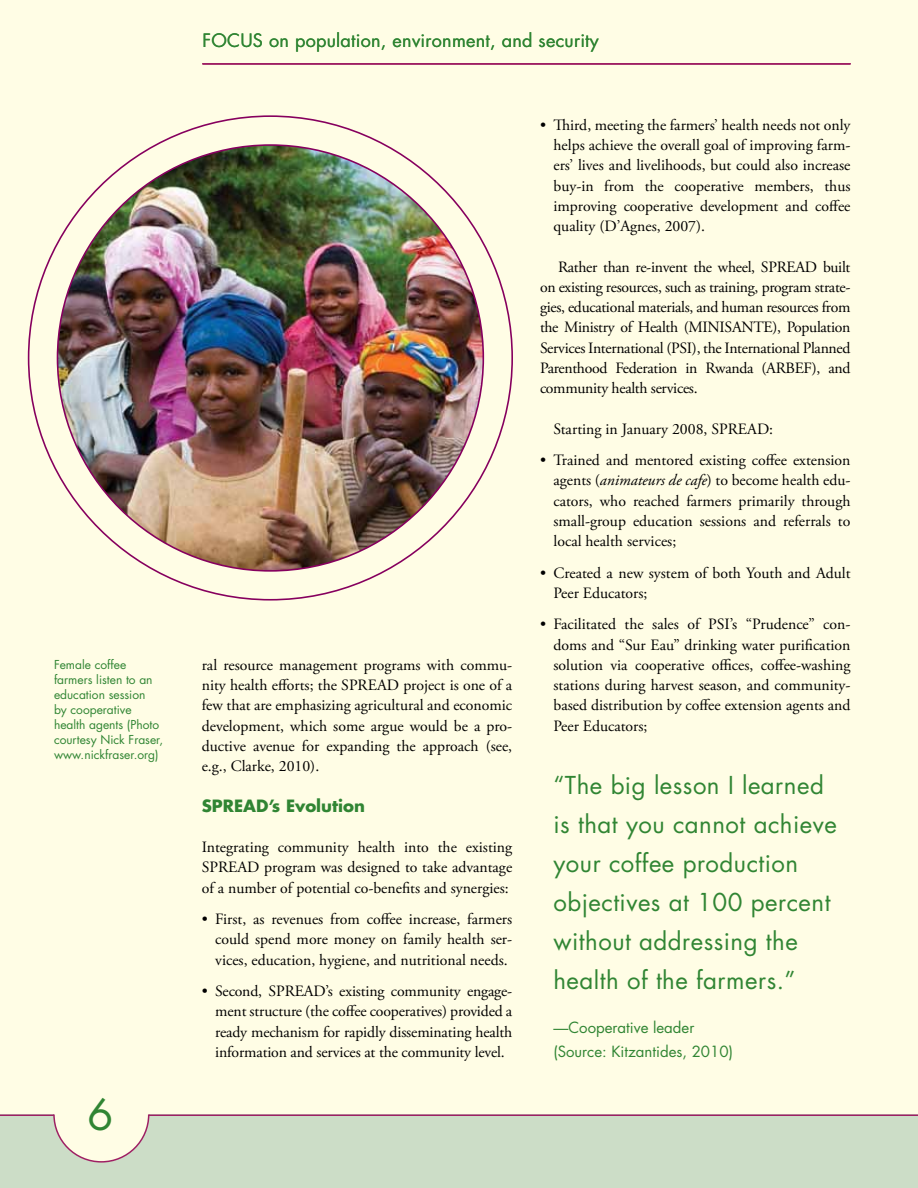
<style>
.page{position:relative;width:918px;height:1188px;background:#fffde5}
.page>*{position:absolute;margin:0;border:0;box-sizing:border-box;transform-origin:0 0}
.t1{font:42px "Futura";color:#308533}
.t2{font:40.5px "Futura";color:#308533}
.t3{font:24px/39px "Futura";letter-spacing:.02em;color:#308533}
.t4{font:18px "Futura";letter-spacing:.015em;color:#308533}
.t5{font:700 16.5px "Futura";color:#308533}
.t6{font:15.75px/20.2px "Adobe Garamond Pro";color:#000;text-align:justify}
.t7{font:15px/24px "Futura";color:#308533}
.t8{font:12px/15px "Futura";color:#308533}
.s1{font-style:italic}
</style>
<div class="page">
<div style="left:0;top:1114px;width:918px;height:74px;background:#ccddc7"></div>
<hr style="left:0;top:1114px;width:918px;height:2px;background:#9e1f63">
<svg style="left:52px;top:1114px;width:98px;height:49px"></svg>
<hr style="left:202px;top:63px;width:648px;height:1px;background:#9e1f63">
<img style="left:57px;top:145px;width:426px;height:426px;border-radius:213px">
<p class="t8" style="left:54px;top:657px;width:111px">Female coffee farmers listen to an education session<br>by cooperative health agents (Photo courtesy Nick Fraser, www.nickfraser.org)</p>
<h2 class="t2" style="left:88px;top:1082px;width:26px">6</h2>
<h1 class="t1" style="left:88px;top:1086px;width:27px">6</h1>
<p class="t4" style="left:202px;top:28px;width:398px">FOCUS on population, environment, and security</p>
<p class="t6" style="left:202px;top:655px;width:312px">ral resource management programs with commu&shy;nity health efforts; the SPREAD project is one of a few that are emphasizing agricultural and economic development, which some argue would be a pro&shy;ductive avenue for expanding the approach (see, e.g., Clarke, 2010).</p>
<p class="t5" style="left:202px;top:794px;width:165px">SPREAD’s Evolution</p>
<p class="t6" style="left:202px;top:838px;width:312px">Integrating community health into the existing SPREAD program was designed to take advantage of a number of potential co-benefits and synergies:</p>
<p class="t6" style="left:215px;top:910px;width:299px;text-indent:-13px">• First, as revenues from coffee increase, farmers could spend more money on family health ser&shy;vices, education, hygiene, and nutritional needs.</p>
<p class="t6" style="left:215px;top:982px;width:299px;text-indent:-13px">• Second, SPREAD’s existing community engage&shy;ment structure (the coffee cooperatives) provided a ready mechanism for rapidly disseminating health information and services at the community level.</p>
<p class="t6" style="left:553px;top:115px;width:299px;text-indent:-13px">• Third, meeting the farmers’ health needs not only helps achieve the overall goal of improving farm&shy;ers’ lives and livelihoods, but could also increase buy-in from the cooperative members, thus improving cooperative development and coffee quality (D’Agnes, 2007).</p>
<p class="t6" style="left:540px;top:257px;width:312px;text-indent:18px">Rather than re-invent the wheel, SPREAD built on existing resources, such as training, program strate&shy;gies, educational materials, and human resources from the Ministry of Health (MINISANTE), Population Services International (PSI), the International Planned Parenthood Federation in Rwanda (ARBEF), and community health services.</p>
<p class="t6" style="left:554px;top:419px;width:221px">Starting in January 2008, SPREAD:</p>
<p class="t6" style="left:554px;top:451px;width:298px;text-indent:-13px">• Trained and mentored existing coffee extension agents (<span class="s1">animateurs de cafe</span>) to become health edu&shy;cators, who reached farmers primarily through small-group education sessions and referrals to local health services;</p>
<p class="t6" style="left:554px;top:563px;width:299px;text-indent:-13px">• Created a new system of both Youth and Adult<br>Peer Educators;</p>
<p class="t6" style="left:554px;top:615px;width:299px;text-indent:-13px">• Facilitated the sales of PSI’s “Prudence” con&shy;doms and “Sur Eau” drinking water purification solution via cooperative offices, coffee-washing stations during harvest season, and community&shy;based distribution by coffee extension agents and Peer Educators;</p>
<h3 class="t3" style="left:554px;top:765px;width:285px">“The big lesson I learned is that you cannot achieve your coffee production objectives at 100 percent without addressing the health of the farmers.”</h3>
<p class="t7" style="left:554px;top:1015px;width:181px">—Cooperative leader (Source: Kitzantides, 2010)</p>
</div>
